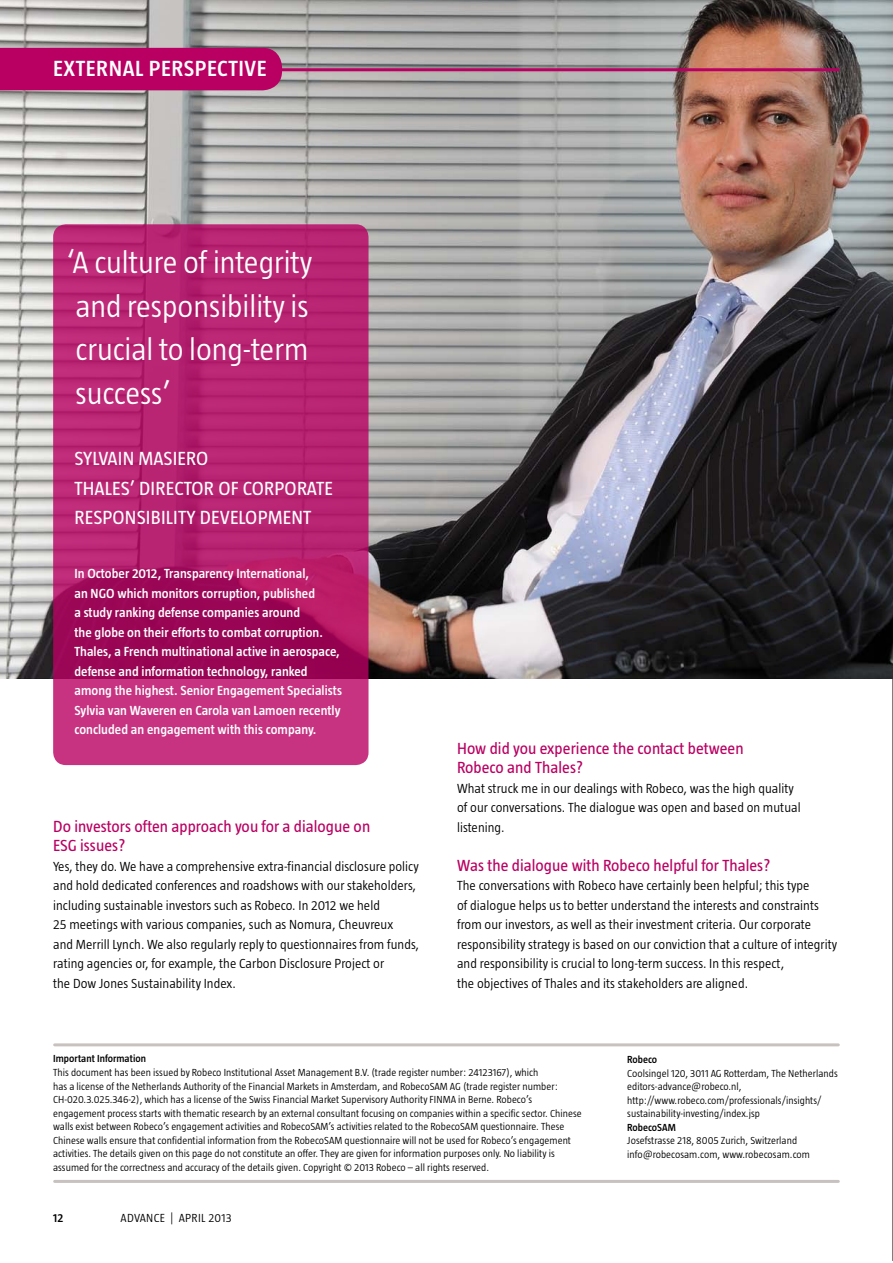
<style>
.page{position:relative;width:893px;height:1263px;background:#fff}
.page>*{position:absolute;margin:0;border:0;box-sizing:border-box;transform-origin:0 0}
.t1{font:300 31.5px/43.5px "Taz";color:#fff}
.t2{font:600 22.5px "Taz";letter-spacing:.025em;color:#fff}
.t3{font:19.5px/29.2px "Taz";letter-spacing:.01em;color:#fff}
.t4{font:16.5px/19.5px "Taz";letter-spacing:.005em;color:#b90062}
.t5{font:300 13.5px/19.5px "Taz";letter-spacing:.005em;color:#000}
.t6{font:600 13.5px/19.5px "Taz";letter-spacing:.005em;color:#fff}
.t7{font:300 12px "Taz";letter-spacing:.025em;color:#000}
.t8{font:600 12px "Taz";color:#000}
.t9{font:300 10.5px/13.5px "Taz";letter-spacing:.005em;color:#000}
.t10{font:600 10.5px "Taz";letter-spacing:.005em;color:#000}
</style>
<div class="page">
<hr style="left:892px;top:0;width:1px;height:1261px;background:#000">
<img style="left:0;top:0;width:893px;height:678px">
<svg style="left:53px;top:224px;width:316px;height:541px;background:#b5216f"></svg>
<hr style="left:55px;top:1043px;width:783px;height:3px;background:#c7c1bf">
<hr style="left:55px;top:1180px;width:783px;height:3px;background:#c7c1bf">
<hr style="left:55px;top:68px;width:783px;height:3px;background:#b90062">
<div style="left:0;top:48px;width:282px;height:42px;background:#b90062"></div>
<h2 class="t2" style="left:53px;top:57px;width:215px">external perspective</h2>
<h1 class="t1" style="left:67px;top:241px;width:247px">‘A culture of integrity and responsibility is crucial to long-term success’</h1>
<h3 class="t3" style="left:74px;top:444px;width:260px">SYLVAIN MASIERO<br>THALES’ DIRECTOR OF CORPORATE<br>RESPONSiBILITY DEVELOPMENT</h3>
<p class="t6" style="left:74px;top:564px;width:236px">In October 2012, Transparency International, an NGO</p>
<p class="t6" style="left:74px;top:583px;width:269px;text-indent:43px">which monitors corruption, published<br>a study ranking defense companies around<br>the globe on their efforts to combat corruption.<br>Thales, a French multinational active in aerospace, defense and information technology, ranked among the highest. Senior Engagement Specialists Sylvia van Waveren en Carola van Lamoen recently concluded an engagement with this company.</p>
<h3 class="t4" style="left:53px;top:816px;width:319px">Do investors often approach you for a dialogue on<br>ESG issues?</h3>
<p class="t5" style="left:53px;top:856px;width:367px">Yes, they do. We have a comprehensive extra-financial disclosure policy and hold dedicated conferences and roadshows with our stakeholders, including sustainable investors such as Robeco. In 2012 we held<br>25 meetings with various companies, such as Nomura, Cheuvreux<br>and Merrill Lynch. We also regularly reply to questionnaires from funds, rating agencies or, for example, the Carbon Disclosure Project or<br>the Dow Jones Sustainability Index.</p>
<h3 class="t4" style="left:457px;top:738px;width:288px">How did you experience the contact between<br>Robeco and Thales?</h3>
<p class="t5" style="left:457px;top:778px;width:345px">What struck me in our dealings with Robeco, was the high quality of our conversations. The dialogue was open and based on mutual listening.</p>
<h3 class="t4" style="left:457px;top:855px;width:315px">Was the dialogue with Robeco helpful for Thales?</h3>
<p class="t5" style="left:457px;top:876px;width:381px">The conversations with Robeco have certainly been helpful; this type<br>of dialogue helps us to better understand the interests and constraints from our investors, as well as their investment criteria. Our corporate responsibility strategy is based on our conviction that a culture of integrity and responsibility is crucial to long-term success. In this respect,<br>the objectives of Thales and its stakeholders are aligned.</p>
<p class="t10" style="left:53px;top:1053px;width:94px">Important Information</p>
<p class="t9" style="left:53px;top:1066px;width:530px">This document has been issued by Robeco Institutional Asset Management B.V. (trade register number: 24123167), which<br>has a license of the Netherlands Authority of the Financial Markets in Amsterdam, and RobecoSAM AG (trade register number:<br>CH-020.3.025.346-2), which has a license of the Swiss Financial Market Supervisory Authority FIN MA in Berne. Robeco’s engagement process starts with thematic research by an external consultant focusing on companies within a specific sector. Chinese walls exist between Robeco’s engagement activities and RobecoSAM’s activities related to the RobecoSAM questionnaire. These Chinese walls ensure that confidential information from the RobecoSAM questionnaire will not be used for Robeco’s engagement activities. The details given on this page do not constitute an offer. They are given for information purposes only. No liability is assumed for the correctness and accuracy of the details given. Copyright © 2013 Robeco – all rights reserved.</p>
<p class="t8" style="left:53px;top:1211px;width:12px">12</p>
<p class="t7" style="left:121px;top:1211px;width:113px">advance | APRIL 2013</p>
<p class="t10" style="left:627px;top:1054px;width:32px">Robeco</p>
<p class="t9" style="left:627px;top:1066px;width:212px">Coolsingel 120, 3011 AG Rotterdam, The Netherlands editors-advance@robeco.nl, http://www.robeco.com/professionals/insights/ sustainability-investing/index.jsp</p>
<p class="t10" style="left:627px;top:1121px;width:50px">RobecoSAM</p>
<p class="t9" style="left:627px;top:1134px;width:184px">Josefstrasse 218, 8005 Zurich, Switzerland info@robecosam.com, www.robecosam.com</p>
</div>
